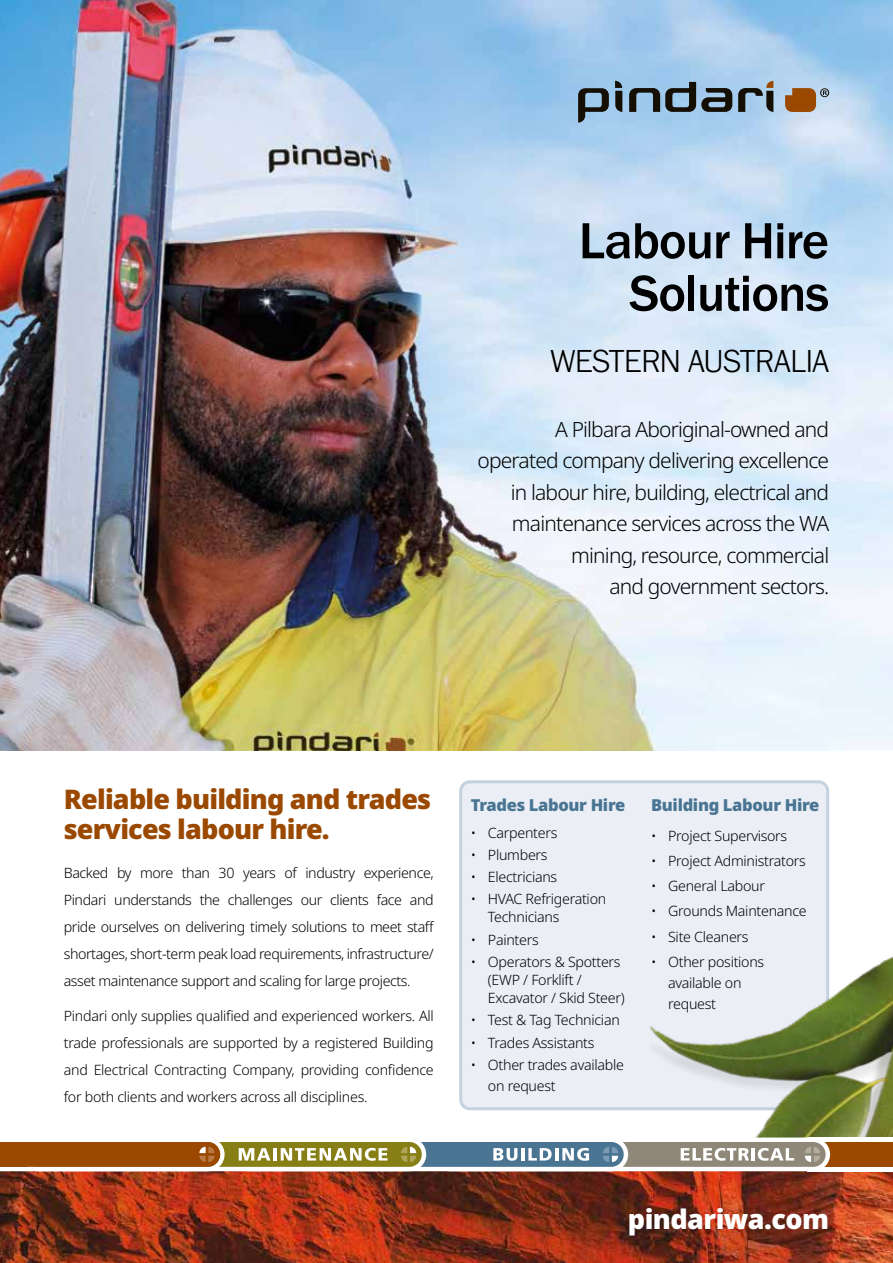
<style>
.page{position:relative;width:893px;height:1263px;background:#fff}
.page>*{position:absolute;margin:0;border:0;box-sizing:border-box;transform-origin:0 0}
.t1{font:500 52.5px/52.5px "Franklin Gothic URW";letter-spacing:-.02em;color:#000;text-align:right}
.t2{font:300 33px "Franklin Gothic URW";letter-spacing:-.03em;color:#000}
.t3{font:900 27px/30px "Noto Sans";letter-spacing:-.03em;color:#9b4900}
.t4{font:900 27px "Noto Sans";letter-spacing:-.02em;color:#fff}
.t5{font:300 21px/31.5px "Noto Sans";letter-spacing:-.04em;color:#000;text-align:right}
.t6{font:900 16.5px "Noto Sans";letter-spacing:-.02em;color:#497593}
.t7{font:300 14.25px/27px "Noto Sans";letter-spacing:-.02em;color:#000}
</style>
<div class="page">
<div style="left:461px;top:782px;width:367px;height:327px;background:#ebeff5;border-radius:9px"></div>
<div style="left:459px;top:780px;width:370px;height:330px;border:3px solid #c4d1df;border-radius:9px"></div>
<img style="left:0;top:0;width:893px;height:750px">
<img style="left:0;top:1171px;width:893px;height:92px">
<svg style="left:578px;top:88px;width:31px;height:35px"></svg>
<svg style="left:629px;top:82px;width:103px;height:30px"></svg>
<svg style="left:738px;top:81px;width:35px;height:31px"></svg>
<svg style="left:615px;top:81px;width:7px;height:31px"></svg>
<svg style="left:785px;top:88px;width:44px;height:24px"></svg>
<img style="left:614px;top:942px;width:279px;height:195px">
<div style="left:808px;top:1142px;width:85px;height:25px;background:#9b4900"></div>
<div style="left:434px;top:1137px;width:396px;height:34px;background:#fff;border-radius:17px"></div>
<div style="left:438px;top:1142px;width:388px;height:25px;background:#8f8777;border-radius:12px"></div>
<svg style="left:681px;top:1148px;width:68px;height:13px"></svg>
<hr style="left:751px;top:1148px;width:4px;height:12px;background:#fff">
<svg style="left:758px;top:1148px;width:36px;height:13px"></svg>
<svg style="left:805px;top:1147px;width:15px;height:15px"></svg>
<div style="left:232px;top:1137px;width:396px;height:34px;background:#fff;border-radius:17px"></div>
<div style="left:236px;top:1142px;width:388px;height:25px;background:#497593;border-radius:12px"></div>
<svg style="left:493px;top:1148px;width:96px;height:13px"></svg>
<svg style="left:603px;top:1147px;width:15px;height:15px"></svg>
<div style="left:22px;top:1137px;width:404px;height:34px;background:#fff;border-radius:17px"></div>
<div style="left:26px;top:1142px;width:396px;height:25px;background:#887e16;border-radius:12px"></div>
<svg style="left:239px;top:1148px;width:32px;height:12px"></svg>
<hr style="left:273px;top:1148px;width:4px;height:12px;background:#fff">
<svg style="left:281px;top:1148px;width:106px;height:13px"></svg>
<svg style="left:401px;top:1147px;width:15px;height:15px"></svg>
<svg style="left:0;top:1142px;width:225px;height:25px"></svg>
<h1 class="t1" style="left:579px;top:214px;width:252px">Labour Hire<br>Solutions</h1>
<h2 class="t2" style="left:550px;top:341px;width:280px">WESTERN AUSTRALIA</h2>
<h3 class="t5" style="left:478px;top:414px;width:353px">A Pilbara Aboriginal-owned and operated company delivering excellence in labour hire, building, electrical and maintenance services across the WA mining, resource, commercial<br>and government sectors.</h3>
<h3 class="t3" style="left:64px;top:784px;width:369px">Reliable building and trades services labour hire.</h3>
<p class="t6" style="left:471px;top:793px;width:156px">Trades Labour Hire</p>
<p class="t7" style="left:471px;top:819px;width:88px">• Carpenters</p>
<p class="t7" style="left:471px;top:842px;width:78px">• Plumbers</p>
<p class="t7" style="left:471px;top:864px;width:88px">• Electricians</p>
<p class="t7" style="left:488px;top:891px;width:120px;line-height:18px;text-indent:-17px">• HVAC Refrigeration<br>Technicians</p>
<p class="t7" style="left:471px;top:926px;width:69px">• Painters</p>
<p class="t7" style="left:488px;top:953px;width:138px;line-height:18px;text-indent:-17px">• Operators &amp; Spotters (EWP / Forklift /<br>Excavator / Skid Steer)</p>
<p class="t7" style="left:471px;top:1007px;width:150px">• Test &amp; Tag Technician</p>
<p class="t7" style="left:471px;top:1029px;width:125px">• Trades Assistants</p>
<p class="t7" style="left:488px;top:1054px;width:137px;line-height:21px;text-indent:-17px">• Other trades available on request</p>
<p class="t7" style="left:64px;top:859px;width:372px;text-align:justify">Backed by more than 30 years of industry experience, Pindari understands the challenges our clients face and pride ourselves on delivering timely solutions to meet staff shortages, short-term peak load requirements, infrastructure/ asset maintenance support and scaling for large projects.</p>
<p class="t7" style="left:64px;top:1003px;width:371px;text-align:justify">Pindari only supplies qualified and experienced workers. All trade professionals are supported by a registered Building and Electrical Contracting Company, providing confidence for both clients and workers across all disciplines.</p>
<p class="t6" style="left:651px;top:793px;width:170px">Building Labour Hire</p>
<p class="t7" style="left:651px;top:822px;width:138px">• Project Supervisors</p>
<p class="t7" style="left:651px;top:848px;width:156px">• Project Administrators</p>
<p class="t7" style="left:651px;top:873px;width:115px">• General Labour</p>
<p class="t7" style="left:651px;top:898px;width:157px">• Grounds Maintenance</p>
<p class="t7" style="left:651px;top:923px;width:99px">• Site Cleaners</p>
<p class="t7" style="left:668px;top:952px;width:98px;line-height:21px;text-indent:-17px">• Other positions available on request</p>
<h3 class="t4" style="left:628px;top:1199px;width:203px">pindariwa.com</h3>
</div>
